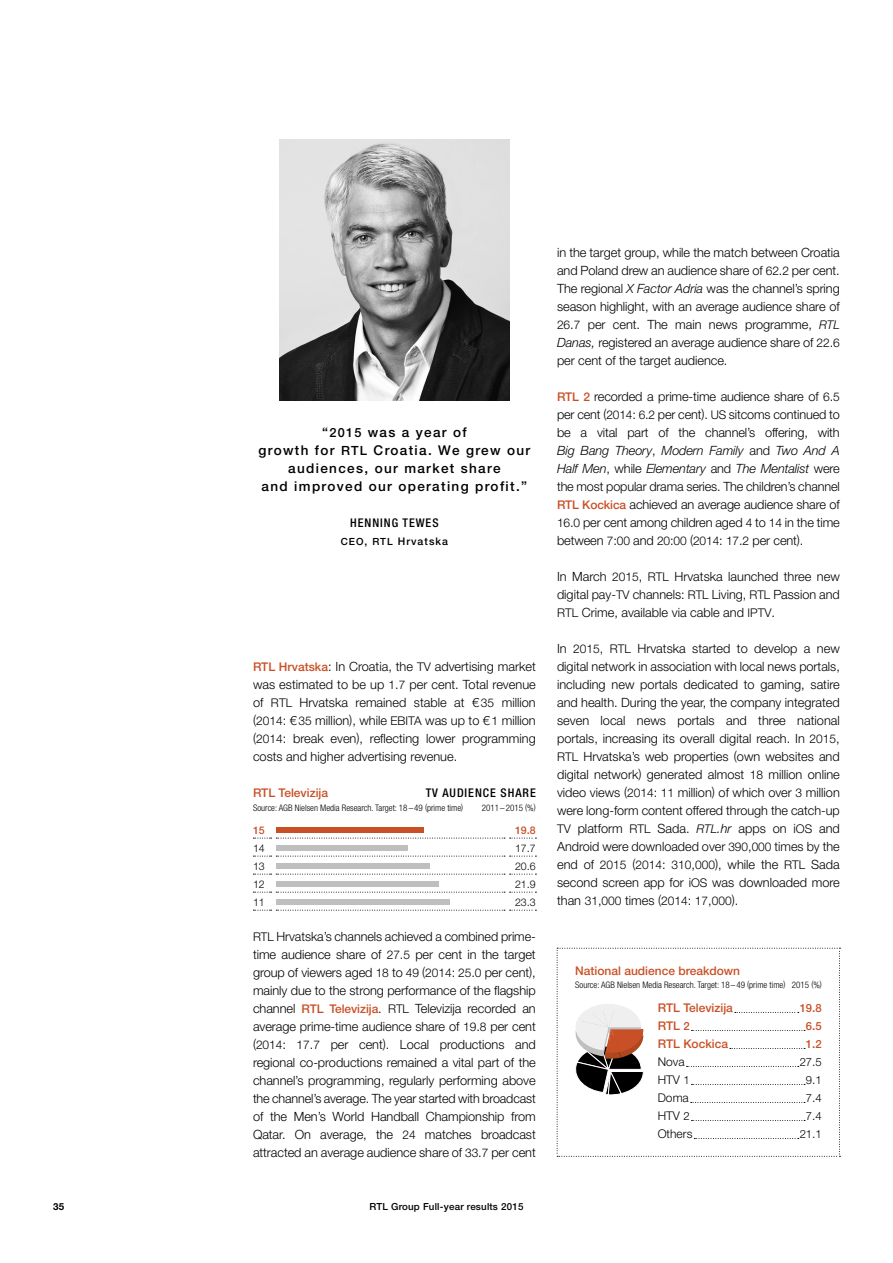
<style>
.page{position:relative;width:893px;height:1263px;background:#fff}
.page>*{position:absolute;margin:0;border:0;box-sizing:border-box;transform-origin:0 0}
.t1{font:500 13.5px/18px "Helvetica Neue LT";letter-spacing:.1em;color:#000;text-align:center}
.t2{font:300 12.75px/18px "Helvetica Neue LT";letter-spacing:-.005em;color:#000;text-align:justify}
.t3{font:500 12px "Helvetica Neue LT";color:#c95026}
.t4{font:500 condensed 12px "Helvetica Neue LT";letter-spacing:.08em;color:#000}
.t5{font:300 12px "Helvetica Neue LT";color:#000}
.t6{font:300 11.25px "Helvetica Neue LT";color:#000}
.t7{font:500 11.25px "Helvetica Neue LT";color:#c95026}
.t8{font:300 10.65px "Helvetica Neue LT";color:#000}
.t9{font:500 10.65px "Helvetica Neue LT";color:#c95026}
.t10{font:500 10.5px "Helvetica Neue LT";letter-spacing:.1em;color:#000}
.t11{font:500 9.75px "Helvetica Neue LT";letter-spacing:.02em;color:#000}
.t12{font:700 9.75px "Helvetica Neue LT";color:#000}
.t13{font:300 condensed 9px "Helvetica Neue LT";color:#000}
.s1{font-size:12.75px}
.s2{font-size:9.9px}
.s3{font-weight:500;font-size:12px;color:#c95026}
.s4{font-size:12px}
.s5{font-size:11.25px}
.s6{font-style:italic}
.s7{font-style:italic;font-size:12px}
</style>
<div class="page">
<img style="left:280px;top:139px;width:229px;height:262px">
<svg style="left:253px;top:838px;width:283px;height:1px"></svg>
<svg style="left:253px;top:856px;width:283px;height:1px"></svg>
<svg style="left:253px;top:874px;width:283px;height:1px"></svg>
<svg style="left:253px;top:892px;width:283px;height:1px"></svg>
<svg style="left:253px;top:910px;width:283px;height:1px"></svg>
<div style="left:276px;top:827px;width:147px;height:6px;background:#c95026"></div>
<div style="left:276px;top:845px;width:132px;height:6px;background:#bfbfc0"></div>
<div style="left:276px;top:863px;width:153px;height:6px;background:#bfbfc0"></div>
<div style="left:276px;top:881px;width:163px;height:6px;background:#bfbfc0"></div>
<div style="left:276px;top:899px;width:173px;height:6px;background:#bfbfc0"></div>
<svg style="left:557px;top:948px;width:283px;height:209px"></svg>
<p class="t1" style="left:258px;top:423px;width:273px">“<span class="s1">2015</span> was a year of<br>growth for <span class="s1">RTL</span> Croatia. We grew our audiences, our market share<br>and improved our operating profit.”</p>
<p class="t4" style="left:350px;top:515px;width:90px">HENNING TEWES</p>
<p class="t10" style="left:341px;top:535px;width:109px"><span class="s2">CEO</span>, <span class="s2">RTL</span> Hrvatska</p>
<p class="t2" style="left:253px;top:657px;width:284px"><span class="s3">RTL Hrvatska</span>: In Croatia, the <span class="s4">TV</span> advertising market was estimated to be up <span class="s4">1</span>.<span class="s4">7</span> per cent. Total revenue of <span class="s4">RTL</span> Hrvatska remained stable at €<span class="s4">35</span> million (<span class="s4">2014</span>: €<span class="s4">35</span> million), while <span class="s4">EBITA</span> was up to €<span class="s4">1</span> million (<span class="s4">2014</span>: break even), reflecting lower programming costs and higher advertising revenue.</p>
<p class="t3" style="left:253px;top:786px;width:77px">RTL Televizija</p>
<p class="t4" style="left:426px;top:786px;width:32px">TV AUDIENCE</p>
<p class="t4" style="left:501px;top:786px;width:36px">SHARE</p>
<p class="t13" style="left:253px;top:802px;width:212px">Source: AGB Nielsen Media Research. Target: 18 – 49 (prime time)</p>
<p class="t13" style="left:482px;top:802px;width:55px">2011–2015 (%)</p>
<p class="t9" style="left:253px;top:823px;width:13px">15</p>
<p class="t9" style="left:515px;top:823px;width:22px">19<span class="s5">.</span>8</p>
<p class="t8" style="left:253px;top:841px;width:13px">14</p>
<p class="t8" style="left:515px;top:841px;width:22px">17<span class="s5">.</span>7</p>
<p class="t8" style="left:253px;top:859px;width:13px">13</p>
<p class="t8" style="left:515px;top:859px;width:22px">20<span class="s5">.</span>6</p>
<p class="t8" style="left:253px;top:877px;width:13px">12</p>
<p class="t8" style="left:515px;top:877px;width:22px">21<span class="s5">.</span>9</p>
<p class="t8" style="left:253px;top:895px;width:13px">11</p>
<p class="t8" style="left:515px;top:895px;width:22px">23<span class="s5">.</span>3</p>
<p class="t2" style="left:253px;top:927px;width:284px"><span class="s4">RTL</span> Hrvatska’s channels achieved a combined prime&shy;time audience share of <span class="s4">27</span>.<span class="s4">5</span> per cent in the target group of viewers aged <span class="s4">18</span> to <span class="s4">49</span> (<span class="s4">2014</span>: <span class="s4">25</span>.<span class="s4">0</span> per cent), mainly due to the strong performance of the flagship channel <span class="s3">RTL Televizija</span>. <span class="s4">RTL</span> Televizija recorded an average prime-time audience share of <span class="s4">19</span>.<span class="s4">8</span> per cent (<span class="s4">2014</span>: <span class="s4">17</span>.<span class="s4">7</span> per cent). Local productions and regional co-productions remained a vital part of the channel’s programming, regularly performing above the channel’s average. The year started with broadcast of the Men’s World Handball Championship from Qatar. On average, the <span class="s4">24</span> matches broadcast attracted an average audience share of <span class="s4">33</span>.<span class="s4">7</span> per cent</p>
<p class="t12" style="left:53px;top:1200px;width:13px">35</p>
<p class="t11" style="left:370px;top:1200px;width:155px">RTL Group Full-year results 2015</p>
<p class="t2" style="left:557px;top:243px;width:284px">in the target group, while the match between Croatia and Poland drew an audience share of <span class="s4">62</span>.<span class="s4">2</span> per cent.<br>The regional <span class="s6">X Factor Adria</span> was the channel’s spring season highlight, with an average audience share of <span class="s4">26</span>.<span class="s4">7</span> per cent. The main news programme, <span class="s7">RTL </span><span class="s6">Danas,</span> registered an average audience share of <span class="s4">22</span>.<span class="s4">6 </span>per cent of the target audience.</p>
<p class="t2" style="left:557px;top:387px;width:284px"><span class="s3">RTL 2</span> recorded a prime-time audience share of <span class="s4">6</span>.<span class="s4">5 </span>per cent (<span class="s4">2014</span>: <span class="s4">6</span>.<span class="s4">2</span> per cent). <span class="s4">US</span> sitcoms continued to be a vital part of the channel’s offering, with <span class="s6">Big Bang Theory</span>, <span class="s6">Modern Family</span> and <span class="s6">Two And A Half Men</span>, while <span class="s6">Elementary</span> and <span class="s6">The Mentalist</span> were the most popular drama series. The children’s channel <span class="s3">RTL Kockica</span> achieved an average audience share of <span class="s4">16</span>.<span class="s4">0</span> per cent among children aged <span class="s4">4</span> to <span class="s4">14</span> in the time between <span class="s4">7</span>:<span class="s4">00</span> and <span class="s4">20</span>:<span class="s4">00</span> (<span class="s4">2014</span>: <span class="s4">17</span>.<span class="s4">2</span> per cent).</p>
<p class="t2" style="left:557px;top:567px;width:284px">In March <span class="s4">2015</span>, <span class="s4">RTL</span> Hrvatska launched three new digital pay-<span class="s4">TV</span> channels: <span class="s4">RTL</span> Living, <span class="s4">RTL</span> Passion and <span class="s4">RTL</span> Crime, available via cable and <span class="s4">IPTV</span>.</p>
<p class="t2" style="left:557px;top:639px;width:284px">In <span class="s4">2015</span>, <span class="s4">RTL</span> Hrvatska started to develop a new digital network in association with local news portals, including new portals dedicated to gaming, satire and health. During the year, the company integrated seven local news portals and three national portals, increasing its overall digital reach. In <span class="s4">2015</span>, <span class="s4">RTL</span> Hrvatska’s web properties (own websites and digital network) generated almost <span class="s4">18</span> million online video views (<span class="s4">2014</span>: <span class="s4">11</span> million) of which over <span class="s4">3</span> million were long-form content offered through the catch-up <span class="s4">TV</span> platform <span class="s4">RTL</span> Sada. <span class="s7">RTL</span><span class="s6">.hr</span> apps on i<span class="s4">OS</span> and Android were downloaded over <span class="s4">390</span>,<span class="s4">000</span> times by the end of <span class="s4">2015</span> (<span class="s4">2014</span>: <span class="s4">310</span>,<span class="s4">000</span>), while the <span class="s4">RTL</span> Sada second screen app for i<span class="s4">OS</span> was downloaded more than <span class="s4">31</span>,<span class="s4">000</span> times (<span class="s4">2014</span>: <span class="s4">17</span>,<span class="s4">000</span>).</p>
<p class="t3" style="left:575px;top:963px;width:166px">National audience breakdown</p>
<p class="t13" style="left:575px;top:980px;width:248px">Source: AGB Nielsen Media Research. Target: 18 – 49 (prime time) 2015 (%)</p>
<p class="t3" style="left:658px;top:1001px;width:77px">RTL Televizija</p>
<p class="t7" style="left:800px;top:1002px;width:24px">19<span class="s4">.</span>8</p>
<p class="t3" style="left:658px;top:1019px;width:33px">RTL <span class="s5">2</span></p>
<p class="t7" style="left:806px;top:1020px;width:17px">6<span class="s4">.</span>5</p>
<p class="t3" style="left:658px;top:1037px;width:72px">RTL Kockica</p>
<p class="t7" style="left:806px;top:1038px;width:17px">1<span class="s4">.</span>2</p>
<p class="t5" style="left:658px;top:1055px;width:28px">Nova</p>
<p class="t6" style="left:800px;top:1055px;width:24px">27<span class="s4">.</span>5</p>
<p class="t5" style="left:658px;top:1073px;width:33px">HTV <span class="s5">1</span></p>
<p class="t6" style="left:806px;top:1073px;width:17px">9<span class="s4">.</span>1</p>
<p class="t5" style="left:658px;top:1091px;width:33px">Doma</p>
<p class="t6" style="left:806px;top:1091px;width:17px">7<span class="s4">.</span>4</p>
<p class="t5" style="left:658px;top:1109px;width:33px">HTV <span class="s5">2</span></p>
<p class="t6" style="left:806px;top:1109px;width:17px">7<span class="s4">.</span>4</p>
<p class="t5" style="left:658px;top:1127px;width:36px">Others</p>
<p class="t6" style="left:800px;top:1127px;width:24px">21<span class="s4">.</span>1</p>
</div>
